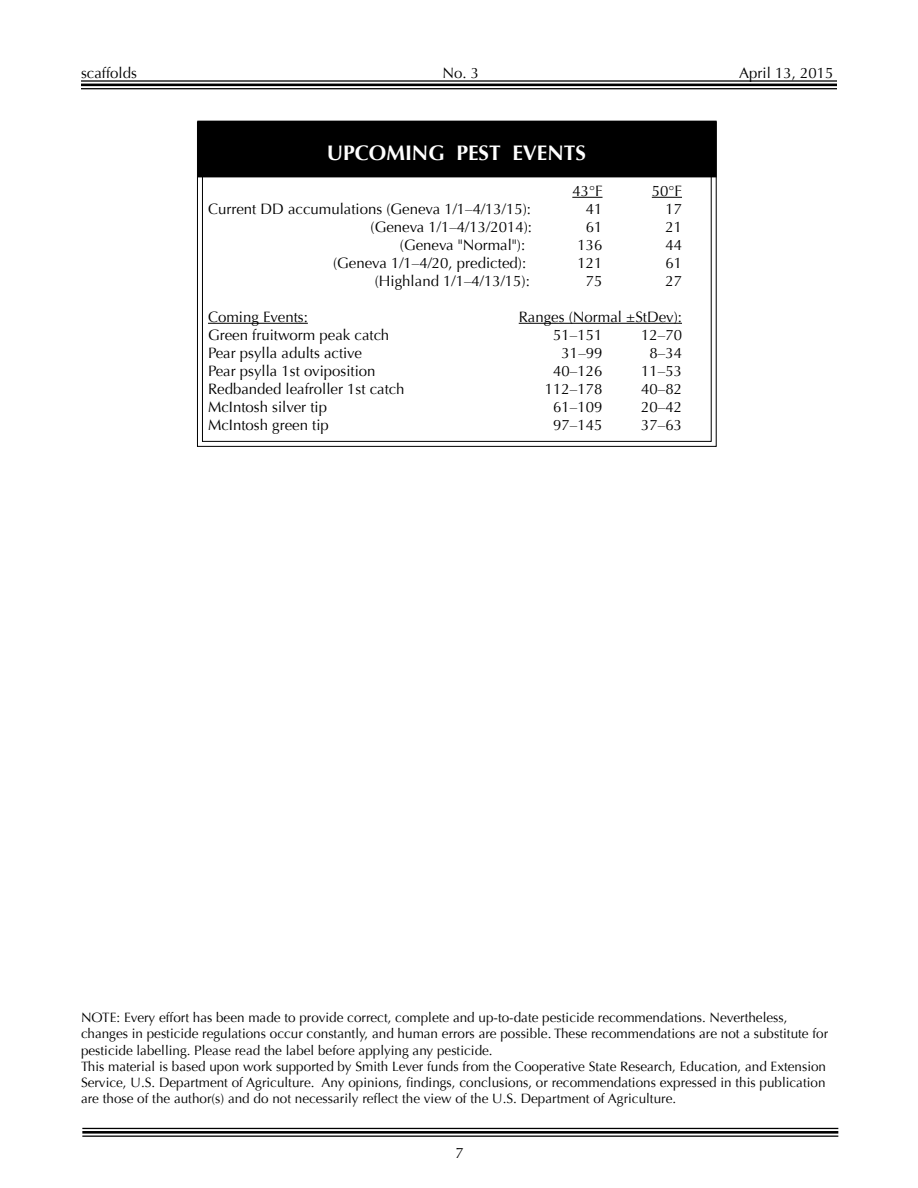
<style>
.page{position:relative;width:918px;height:1188px;background:#fff}
.page>*{position:absolute;margin:0;border:0;box-sizing:border-box;transform-origin:0 0}
.t1{font:700 21px "Optima";color:#fff}
.t2{font:15px "Optima";color:#000}
.t3{font:13.5px/16.2px "Optima";color:#000}
</style>
<div class="page">
<hr style="left:81px;top:80px;width:756px;height:2px;background:#000">
<hr style="left:81px;top:84px;width:756px;height:2px;background:#000">
<hr style="left:81px;top:88px;width:756px;height:1px;background:#000">
<hr style="left:82px;top:1128px;width:756px;height:1px;background:#000">
<hr style="left:82px;top:1131px;width:756px;height:3px;background:#000">
<hr style="left:82px;top:1136px;width:756px;height:1px;background:#000">
<svg style="left:197px;top:177px;width:520px;height:270px"></svg>
<div style="left:199px;top:122px;width:516px;height:54px;background:#000"></div>
<div style="left:197px;top:121px;width:520px;height:56px;border:3px solid #000"></div>
<hr style="left:572px;top:197px;width:31px;height:1px;background:#000">
<hr style="left:652px;top:197px;width:30px;height:1px;background:#000">
<hr style="left:208px;top:323px;width:100px;height:1px;background:#000">
<hr style="left:519px;top:323px;width:163px;height:1px;background:#000">
<p class="t2" style="left:81px;top:64px;width:57px">scaffolds</p>
<p class="t2" style="left:443px;top:64px;width:38px">No. 3</p>
<p class="t2" style="left:739px;top:64px;width:96px">April 13, 2015</p>
<h1 class="t1" style="left:327px;top:141px;width:261px">UPCOMING PEST EVENTS</h1>
<p class="t2" style="left:572px;top:182px;width:32px">43°F</p>
<p class="t2" style="left:652px;top:182px;width:32px">50°F</p>
<p class="t2" style="left:208px;top:200px;width:325px">Current DD accumulations (Geneva 1/1–4/13/15):</p>
<p class="t2" style="left:586px;top:200px;width:18px">41</p>
<p class="t2" style="left:665px;top:200px;width:18px">17</p>
<p class="t2" style="left:371px;top:218px;width:163px">(Geneva 1/1–4/13/2014):</p>
<p class="t2" style="left:586px;top:218px;width:18px">61</p>
<p class="t2" style="left:665px;top:218px;width:18px">21</p>
<p class="t2" style="left:400px;top:236px;width:127px">(Geneva "Normal"):</p>
<p class="t2" style="left:577px;top:236px;width:27px">136</p>
<p class="t2" style="left:665px;top:236px;width:18px">44</p>
<p class="t2" style="left:333px;top:254px;width:195px">(Geneva 1/1–4/20, predicted):</p>
<p class="t2" style="left:577px;top:254px;width:27px">121</p>
<p class="t2" style="left:665px;top:254px;width:18px">61</p>
<p class="t2" style="left:375px;top:272px;width:157px">(Highland 1/1–4/13/15):</p>
<p class="t2" style="left:586px;top:272px;width:18px">75</p>
<p class="t2" style="left:665px;top:272px;width:18px">27</p>
<p class="t2" style="left:208px;top:308px;width:101px">Coming Events:</p>
<p class="t2" style="left:519px;top:308px;width:165px">Ranges (Normal ±StDev):</p>
<p class="t2" style="left:208px;top:326px;width:183px">Green fruitworm peak catch</p>
<p class="t2" style="left:553px;top:326px;width:51px">51–151</p>
<p class="t2" style="left:641px;top:326px;width:42px">12–70</p>
<p class="t2" style="left:208px;top:344px;width:155px">Pear psylla adults active</p>
<p class="t2" style="left:562px;top:344px;width:42px">31–99</p>
<p class="t2" style="left:649px;top:344px;width:34px">8–34</p>
<p class="t2" style="left:208px;top:362px;width:169px">Pear psylla 1st oviposition</p>
<p class="t2" style="left:553px;top:362px;width:51px">40–126</p>
<p class="t2" style="left:641px;top:362px;width:42px">11–53</p>
<p class="t2" style="left:208px;top:380px;width:198px">Redbanded leafroller 1st catch</p>
<p class="t2" style="left:545px;top:380px;width:59px">112–178</p>
<p class="t2" style="left:641px;top:380px;width:42px">40–82</p>
<p class="t2" style="left:208px;top:398px;width:121px">McIntosh silver tip</p>
<p class="t2" style="left:553px;top:398px;width:51px">61–109</p>
<p class="t2" style="left:641px;top:398px;width:42px">20–42</p>
<p class="t2" style="left:208px;top:416px;width:122px">McIntosh green tip</p>
<p class="t2" style="left:553px;top:416px;width:51px">97–145</p>
<p class="t2" style="left:641px;top:416px;width:42px">37–63</p>
<p class="t3" style="left:81px;top:1010px;width:749px">NOTE: Every effort has been made to provide correct, complete and up-to-date pesticide recommendations. Nevertheless, changes in pesticide regulations occur constantly, and human errors are possible. These recommendations are not a substitute for pesticide labelling. Please read the label before applying any pesticide.<br>This material is based upon work supported by Smith Lever funds from the Cooperative State Research, Education, and Extension Service, U.S. Department of Agriculture. Any opinions, findings, conclusions, or recommendations expressed in this publication are those of the author(s) and do not necessarily reflect the view of the U.S. Department of Agriculture.</p>
<p class="t2" style="left:455px;top:1144px;width:10px">7</p>
</div>
